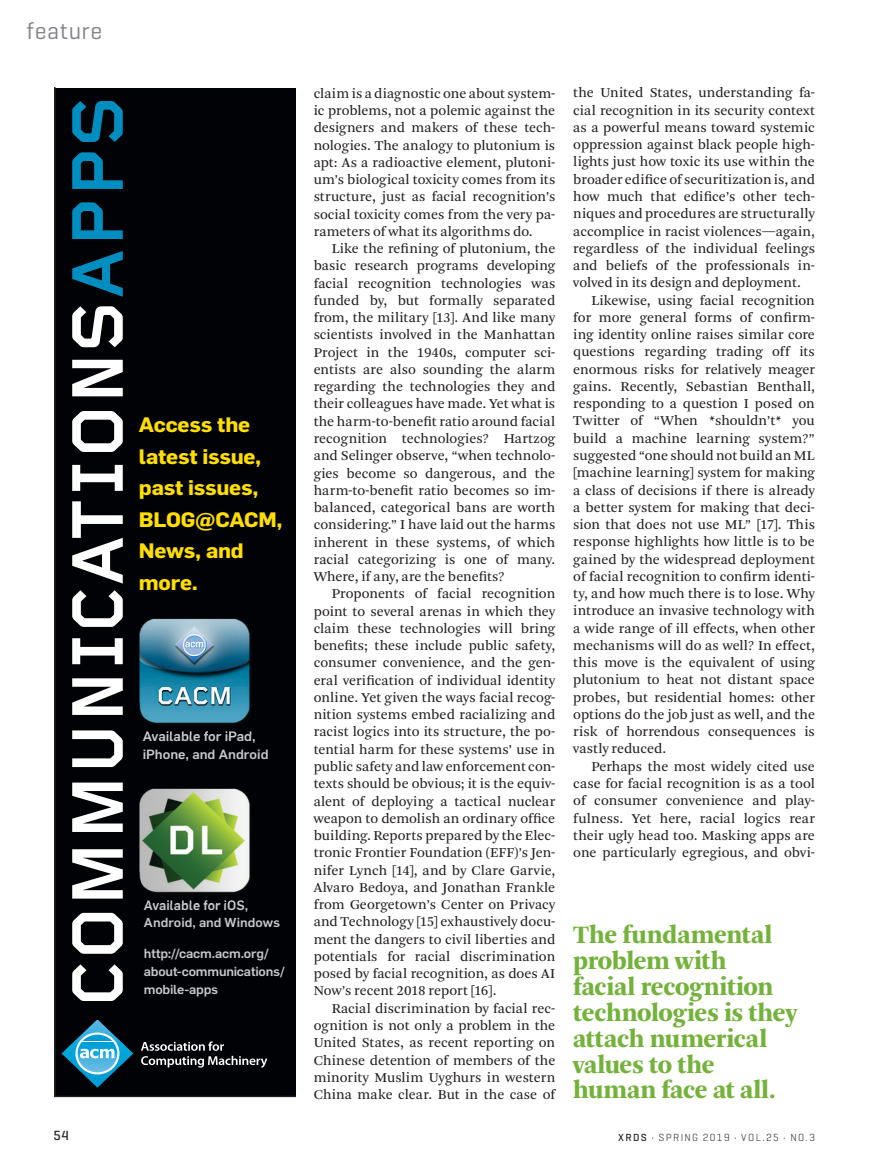
<style>
.page{position:relative;width:878px;height:1175px;background:#fff}
.page>*{position:absolute;margin:0;border:0;box-sizing:border-box;transform-origin:0 0}
.t1{font:700 75.75px "Foundry Gridnik";letter-spacing:.025em;color:#fff;scale:.95 1}
.t2{font:900 26.25px/26px "Arnhem";letter-spacing:-.01em;color:#74b23b}
.t3{font:24px "Geogrotesque";letter-spacing:.025em;color:#808285}
.t4{font:700 20.55px/31.5px "Flama";letter-spacing:-.01em;color:#ffde00;scale:1.05 1}
.t5{font:14.25px/17.2px "Arnhem Blond";color:#231f20;text-align:justify}
.t6{font:500 13.5px "Geogrotesque";color:#231f20}
.t7{font:500 13.2px/18.5px "Flama";color:#c7c9cb;scale:1.05 1}
.t8{font:500 12.75px/17.9px "Flama";letter-spacing:-.01em;color:#c7c9cb;scale:1.05 1}
.t9{font:300 10.5px "Geogrotesque";letter-spacing:.13em;color:#231f20}
.s1{color:#008ec1}
.s2{font-weight:500}
</style>
<div class="page">
<div style="left:54px;top:88px;width:242px;height:1009px;background:#000206"></div>
<svg style="left:141px;top:1041px;width:126px;height:26px;background:#37383b"></svg>
<svg style="left:62px;top:1019px;width:71px;height:68px;background:#265f76"></svg>
<img style="left:135px;top:614px;width:126px;height:120px">
<img style="left:143px;top:731px;width:113px;height:3px">
<img style="left:135px;top:784px;width:126px;height:120px">
<img style="left:144px;top:900px;width:104px;height:4px">
<h3 class="t3" style="left:26px;top:16px;width:77px">feature</h3>
<h1 class="t1" style="left:56px;top:1007px;width:960px;rotate:-90deg">COMMUNICATIONS<span class="s1">APPS</span></h1>
<h3 class="t4" style="left:139px;top:409px;width:138px">Access the latest issue, past issues,<br>BLOG@CACM,<br>News, and more.</h3>
<p class="t7" style="left:143px;top:726px;width:121px">Available for iPad, iPhone, and Android</p>
<p class="t8" style="left:144px;top:896px;width:131px">Available for iOS,<br>Android, and Windows</p>
<p class="t8" style="left:144px;top:944px;width:135px">http://cacm.acm.org/ about-communications/ mobile-apps</p>
<p class="t6" style="left:53px;top:1127px;width:17px">54</p>
<p class="t5" style="left:313px;top:85px;width:243px">claim is a diagnostic one about system&shy;ic problems, not a polemic against the designers and makers of these tech&shy;nologies. The analogy to plutonium is apt: As a radioactive element, plutoni&shy;um’s biological toxicity comes from its structure, just as facial recognition’s social toxicity comes from the very pa&shy;rameters of what its algorithms do.</p>
<p class="t5" style="left:313px;top:240px;width:243px;text-indent:18px">Like the refining of plutonium, the basic research programs developing facial recognition technologies was funded by, but formally separated from, the military [13]. And like many scientists involved in the Manhattan Project in the 1940s, computer sci&shy;entists are also sounding the alarm regarding the technologies they and their colleagues have made. Yet what is the harm-to-benefit ratio around facial recognition technologies? Hartzog and Selinger observe, “when technolo&shy;gies become so dangerous, and the harm-to-benefit ratio becomes so im&shy;balanced, categorical bans are worth considering.” I have laid out the harms inherent in these systems, of which racial categorizing is one of many.<br>Where, if any, are the benefits?</p>
<p class="t5" style="left:313px;top:585px;width:243px;text-indent:18px">Proponents of facial recognition point to several arenas in which they claim these technologies will bring benefits; these include public safety, consumer convenience, and the gen&shy;eral verification of individual identity online. Yet given the ways facial recog&shy;nition systems embed racializing and racist logics into its structure, the po&shy;tential harm for these systems’ use in public safety and law enforcement con&shy;texts should be obvious; it is the equiv&shy;alent of deploying a tactical nuclear weapon to demolish an ordinary office building. Reports prepared by the Elec&shy;tronic Frontier Foundation (EFF)’s Jen&shy;nifer Lynch [14], and by Clare Garvie, Alvaro Bedoya, and Jonathan Frankle from Georgetown’s Center on Privacy and Technology [15] exhaustively docu&shy;ment the dangers to civil liberties and potentials for racial discrimination posed by facial recognition, as does AI Now’s recent 2018 report [16].</p>
<p class="t5" style="left:313px;top:999px;width:243px;text-indent:18px">Racial discrimination by facial rec&shy;ognition is not only a problem in the United States, as recent reporting on Chinese detention of members of the minority Muslim Uyghurs in western China make clear. But in the case of</p>
<p class="t5" style="left:573px;top:84px;width:243px">the United States, understanding fa-</p>
<p class="t5" style="left:573px;top:102px;width:243px">cial recognition in its security context</p>
<p class="t5" style="left:573px;top:119px;width:243px">as a powerful means toward systemic</p>
<p class="t5" style="left:573px;top:136px;width:243px">oppression against black people high-</p>
<p class="t5" style="left:573px;top:154px;width:243px">lights just how toxic its use within the</p>
<p class="t5" style="left:573px;top:171px;width:243px">broader edifice of securitization is, and</p>
<p class="t5" style="left:573px;top:188px;width:243px">how much that edifice’s other tech-</p>
<p class="t5" style="left:573px;top:205px;width:243px">niques and procedures are structurally</p>
<p class="t5" style="left:573px;top:223px;width:243px">accomplice in racist violences—again,</p>
<p class="t5" style="left:573px;top:240px;width:243px">regardless of the individual feelings</p>
<p class="t5" style="left:573px;top:257px;width:243px">and beliefs of the professionals in-</p>
<p class="t5" style="left:573px;top:274px;width:229px">volved in its design and deployment.</p>
<p class="t5" style="left:591px;top:292px;width:225px">Likewise, using facial recognition</p>
<p class="t5" style="left:573px;top:309px;width:243px">for more general forms of confirm-</p>
<p class="t5" style="left:573px;top:326px;width:243px">ing identity online raises similar core</p>
<p class="t5" style="left:573px;top:343px;width:243px">questions regarding trading off its</p>
<p class="t5" style="left:573px;top:361px;width:243px">enormous risks for relatively meager</p>
<p class="t5" style="left:573px;top:378px;width:243px">gains. Recently, Sebastian Benthall,</p>
<p class="t5" style="left:573px;top:395px;width:243px">responding to a question I posed on</p>
<p class="t5" style="left:573px;top:412px;width:243px">Twitter of “When *shouldn’t* you</p>
<p class="t5" style="left:573px;top:430px;width:243px">build a machine learning system?”</p>
<p class="t5" style="left:573px;top:447px;width:243px">suggested “one should not build an ML</p>
<p class="t5" style="left:573px;top:464px;width:243px">[machine learning] system for making</p>
<p class="t5" style="left:573px;top:481px;width:243px">a class of decisions if there is already</p>
<p class="t5" style="left:573px;top:499px;width:243px">a better system for making that deci-</p>
<p class="t5" style="left:573px;top:516px;width:243px">sion that does not use ML” [17]. This</p>
<p class="t5" style="left:573px;top:533px;width:243px">response highlights how little is to be</p>
<p class="t5" style="left:573px;top:550px;width:243px">gained by the widespread deployment</p>
<p class="t5" style="left:573px;top:568px;width:243px">of facial recognition to confirm identi-</p>
<p class="t5" style="left:573px;top:585px;width:243px">ty, and how much there is to lose. Why</p>
<p class="t5" style="left:573px;top:602px;width:243px">introduce an invasive technology with</p>
<p class="t5" style="left:573px;top:619px;width:243px">a wide range of ill effects, when other</p>
<p class="t5" style="left:573px;top:637px;width:243px">mechanisms will do as well? In effect,</p>
<p class="t5" style="left:573px;top:654px;width:243px">this move is the equivalent of using</p>
<p class="t5" style="left:573px;top:671px;width:243px">plutonium to heat not distant space</p>
<p class="t5" style="left:573px;top:688px;width:243px">probes, but residential homes: other</p>
<p class="t5" style="left:573px;top:706px;width:243px">options do the job just as well, and the</p>
<p class="t5" style="left:573px;top:723px;width:243px">risk of horrendous consequences is</p>
<p class="t5" style="left:573px;top:740px;width:94px">vastly reduced.</p>
<p class="t5" style="left:591px;top:757px;width:225px">Perhaps the most widely cited use</p>
<p class="t5" style="left:573px;top:775px;width:243px">case for facial recognition is as a tool</p>
<p class="t5" style="left:573px;top:792px;width:243px">of consumer convenience and play-</p>
<p class="t5" style="left:573px;top:809px;width:243px">fulness. Yet here, racial logics rear</p>
<p class="t5" style="left:573px;top:827px;width:243px">their ugly head too. Masking apps are</p>
<p class="t5" style="left:573px;top:844px;width:243px">one particularly egregious, and obvi-</p>
<h2 class="t2" style="left:573px;top:922px;width:225px">The fundamental problem with<br>facial recognition technologies is they attach numerical values to the human face at all.</h2>
<p class="t9" style="left:618px;top:1130px;width:198px"><span class="s2">XRDS</span> • SPRING 2019 • VOL.25 • NO.3</p>
</div>
